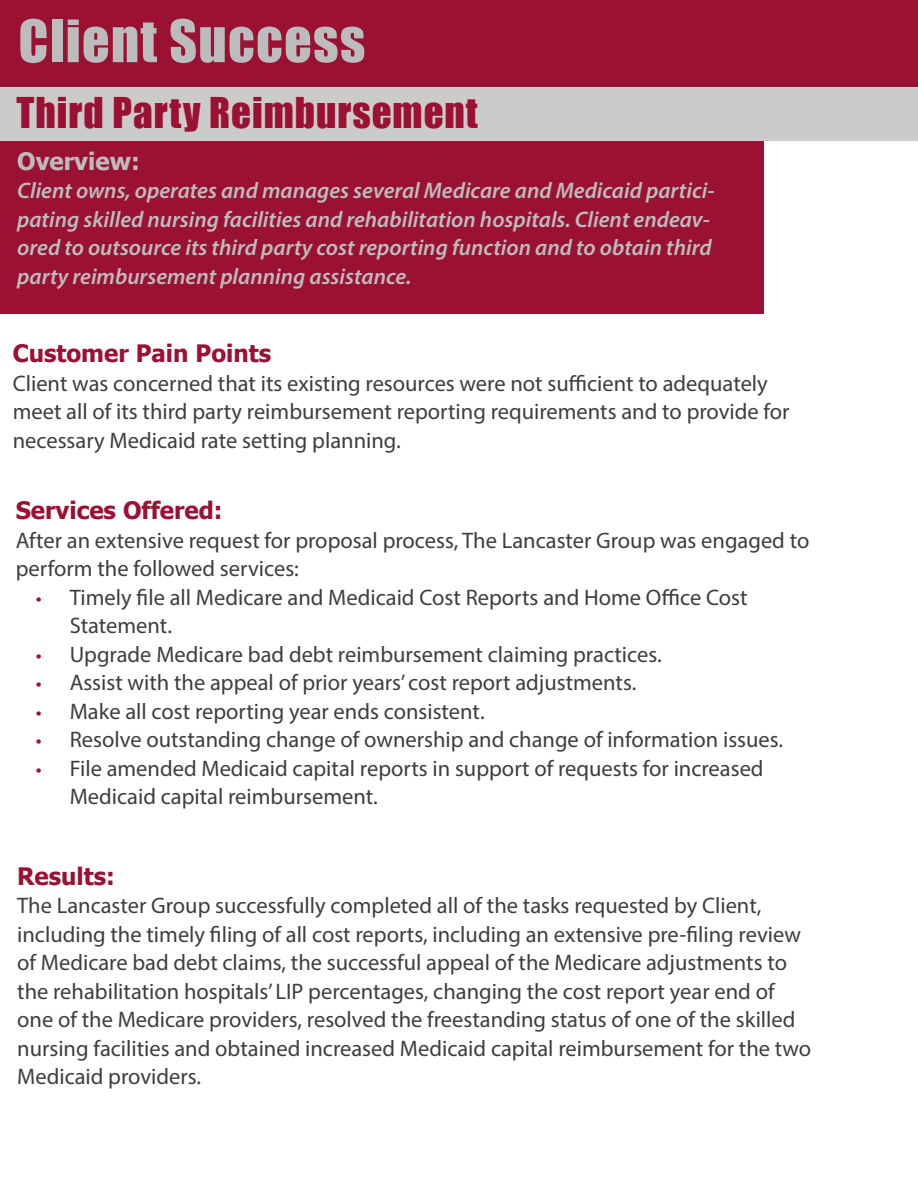
<style>
.page{position:relative;width:918px;height:1188px;background:#fff}
.page>*{position:absolute;margin:0;border:0;box-sizing:border-box;transform-origin:0 0}
.t1{font:54px "Impact";letter-spacing:.025em;color:#bdbcbc}
.t2{font:39px "Impact";letter-spacing:.025em;color:#9a1133}
.t3{font:700 24px "Tahoma";color:#9a1133}
.t4{font:700 24px "Tahoma";color:#bdbcbc}
.t5{font:22.5px/28.5px "Myriad Pro";color:#3e3e3f}
.t6{font:italic 600 22.5px/28.5px "Myriad Pro";color:#bdbcbc}
.s1{font-size:21px;color:#9a1133}
</style>
<div class="page">
<div style="left:0;top:0;width:918px;height:87px;background:#9a1133"></div>
<div style="left:0;top:87px;width:918px;height:54px;background:#cbcbca"></div>
<div style="left:0;top:141px;width:764px;height:172px;background:#9a1133"></div>
<p class="t1" style="left:18px;top:-1px;width:348px">Client Success</p>
<p class="t2" style="left:16px;top:82px;width:463px">Third Party Reimbursement</p>
<p class="t4" style="left:17px;top:144px;width:124px">Overview:</p>
<p class="t6" style="left:17px;top:176px;width:699px">Client owns, operates and manages several Medicare and Medicaid partici&shy;pating skilled nursing facilities and rehabilitation hospitals. Client endeav&shy;ored to outsource its third party cost reporting function and to obtain third party reimbursement planning assistance.</p>
<p class="t3" style="left:13px;top:337px;width:260px">Customer Pain Points</p>
<p class="t5" style="left:13px;top:368px;width:778px">Client was concerned that its existing resources were not sufficient to adequately meet all of its third party reimbursement reporting requirements and to provide for necessary Medicaid rate setting planning.</p>
<p class="t3" style="left:16px;top:494px;width:208px">Services Offered:</p>
<p class="t5" style="left:16px;top:526px;width:795px">After an extensive request for proposal process, The Lancaster Group was engaged to perform the followed services:</p>
<p class="t5" style="left:70px;top:583px;width:679px;text-indent:-34px"><span class="s1">•</span> Timely file all Medicare and Medicaid Cost Reports and Home Office Cost<br>Statement.</p>
<p class="t5" style="left:36px;top:640px;width:627px"><span class="s1">•</span> Upgrade Medicare bad debt reimbursement claiming practices.</p>
<p class="t5" style="left:36px;top:668px;width:602px"><span class="s1">•</span> Assist with the appeal of prior years’ cost report adjustments.</p>
<p class="t5" style="left:36px;top:697px;width:450px"><span class="s1">•</span> Make all cost reporting year ends consistent.</p>
<p class="t5" style="left:36px;top:725px;width:749px"><span class="s1">•</span> Resolve outstanding change of ownership and change of information issues.</p>
<p class="t5" style="left:70px;top:754px;width:695px;text-indent:-34px"><span class="s1">•</span> File amended Medicaid capital reports in support of requests for increased<br>Medicaid capital reimbursement.</p>
<p class="t3" style="left:17px;top:859px;width:99px">Results:</p>
<p class="t5" style="left:17px;top:891px;width:796px">The Lancaster Group successfully completed all of the tasks requested by Client, including the timely filing of all cost reports, including an extensive pre-filing review of Medicare bad debt claims, the successful appeal of the Medicare adjustments to the rehabilitation hospitals’ LIP percentages, changing the cost report year end of one of the Medicare providers, resolved the freestanding status of one of the skilled nursing facilities and obtained increased Medicaid capital reimbursement for the two Medicaid providers.</p>
</div>
